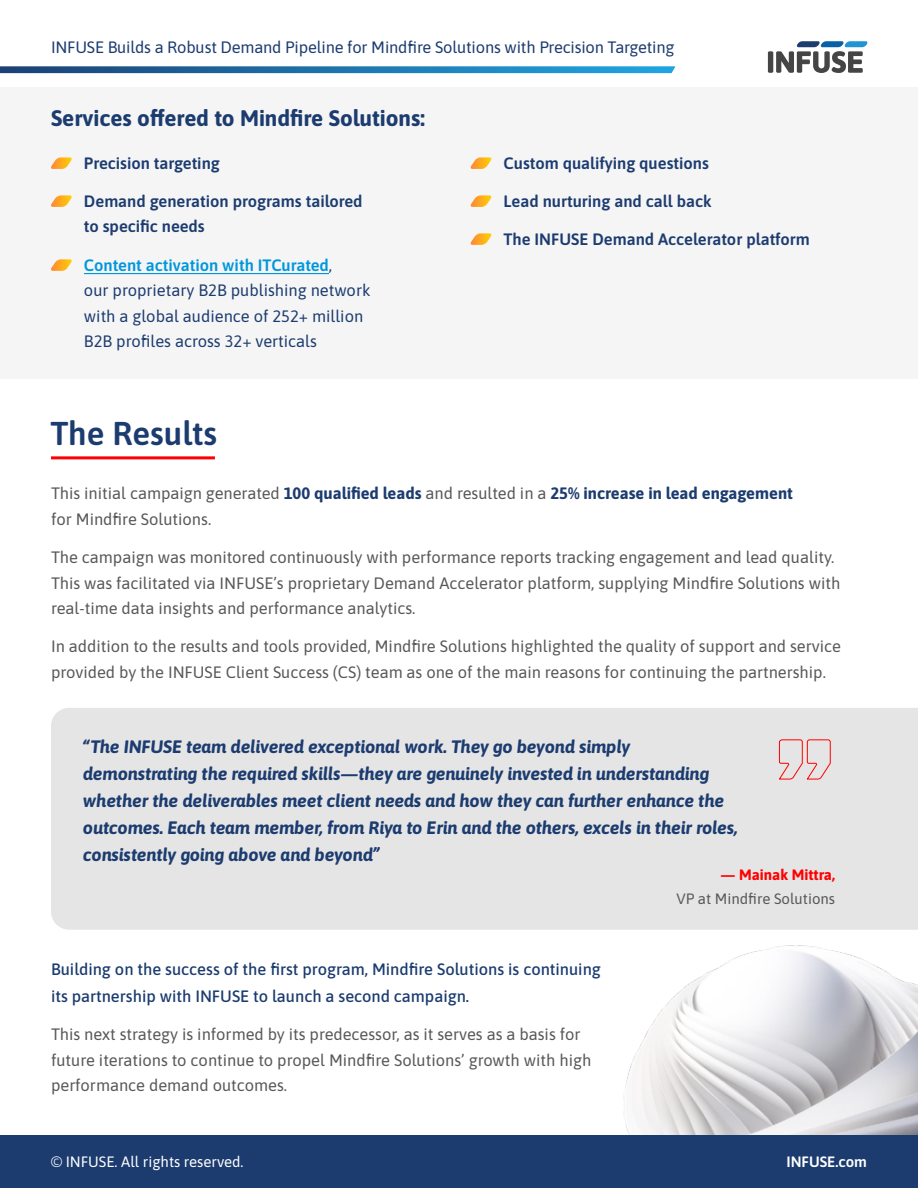
<style>
.page{position:relative;width:918px;height:1188px;background:#fff}
.page>*{position:absolute;margin:0;border:0;box-sizing:border-box;transform-origin:0 0}
.t1{font:600 33px "Asap";color:#1c3c70}
.t2{font:700 22.5px "Asap";color:#1c3c70}
.t3{font:italic 700 18px/27px "Asap";letter-spacing:-.005em;color:#1c3c70}
.t4{font:16.5px/25.5px "Asap";color:#585858}
.t5{font:16.5px/25.5px "Asap";letter-spacing:-.01em;color:#1c3c70}
.t6{font:600 16.5px/25.5px "Asap";color:#1c3c70}
.t7{font:500 16.5px/27px "Asap";color:#1c3c70}
.t8{font:15px "Asap";color:#fff}
.t9{font:15px "Asap";color:#585858}
.t10{font:700 15px "Asap";color:#f00}
.t11{font:600 15px "Asap";color:#fff}
.s1{font-weight:600;color:#0097dd}
.s2{font-weight:700;color:#1c3c70}
</style>
<div class="page">
<div style="left:0;top:87px;width:918px;height:291px;background:#f5f5f5"></div>
<hr style="left:51px;top:456px;width:164px;height:3px;background:#f00">
<div style="left:51px;top:708px;width:867px;height:222px;background:#e5e5e5"></div>
<svg style="left:778px;top:739px;width:53px;height:43px;background:#e7cbcb"></svg>
<img style="left:623px;top:945px;width:295px;height:190px">
<hr style="left:84px;top:273px;width:245px;height:1px;background:#0097dd">
<svg style="left:51px;top:157px;width:21px;height:12px"></svg>
<svg style="left:470px;top:157px;width:22px;height:12px"></svg>
<svg style="left:51px;top:195px;width:21px;height:12px"></svg>
<svg style="left:51px;top:259px;width:21px;height:12px"></svg>
<svg style="left:470px;top:195px;width:22px;height:12px"></svg>
<svg style="left:470px;top:233px;width:22px;height:12px"></svg>
<div style="left:0;top:1135px;width:918px;height:53px;background:#1c3c70"></div>
<svg style="left:0;top:66px;width:676px;height:7px;background:#287ab0"></svg>
<svg style="left:768px;top:41px;width:100px;height:32px"></svg>
<p class="t5" style="left:51px;top:33px;width:625px">INFUSE Builds a Robust Demand Pipeline for Mindfire Solutions with Precision Targeting</p>
<h2 class="t2" style="left:51px;top:102px;width:375px">Services offered to Mindfire Solutions:</h2>
<p class="t6" style="left:84px;top:149px;width:137px">Precision targeting</p>
<p class="t6" style="left:84px;top:187px;width:280px">Demand generation programs tailored to specific needs</p>
<p class="t5" style="left:84px;top:251px;width:288px"><span class="s1">Content activation with ITCurated</span>,<br>our proprietary B2B publishing network with a global audience of 252+ million B2B profiles across 32+ verticals</p>
<h1 class="t1" style="left:51px;top:410px;width:168px">The Results</h1>
<p class="t6" style="left:504px;top:149px;width:207px">Custom qualifying questions</p>
<p class="t6" style="left:504px;top:187px;width:210px">Lead nurturing and call back</p>
<p class="t6" style="left:504px;top:226px;width:308px">The INFUSE Demand Accelerator platform</p>
<p class="t4" style="left:51px;top:480px;width:743px">This initial campaign generated <span class="s2">100 qualified leads</span> and resulted in a <span class="s2">25% increase in lead engagement </span>for Mindfire Solutions.</p>
<p class="t4" style="left:51px;top:544px;width:791px">The campaign was monitored continuously with performance reports tracking engagement and lead quality.<br>This was facilitated via INFUSE’s proprietary Demand Accelerator platform, supplying Mindfire Solutions with real-time data insights and performance analytics.</p>
<p class="t4" style="left:51px;top:633px;width:792px">In addition to the results and tools provided, Mindfire Solutions highlighted the quality of support and service provided by the INFUSE Client Success (CS) team as one of the main reasons for continuing the partnership.</p>
<p class="t3" style="left:83px;top:732px;width:656px">“The INFUSE team delivered exceptional work. They go beyond simply demonstrating the required skills—they are genuinely invested in understanding whether the deliverables meet client needs and how they can further enhance the outcomes. Each team member, from Riya to Erin and the others, excels in their roles, consistently going above and beyond”</p>
<p class="t10" style="left:721px;top:864px;width:116px">— Mainak Mittra,</p>
<p class="t9" style="left:677px;top:888px;width:160px">VP at Mindfire Solutions</p>
<p class="t7" style="left:51px;top:955px;width:551px">Building on the success of the first program, Mindfire Solutions is continuing its partnership with INFUSE to launch a second campaign.</p>
<p class="t4" style="left:51px;top:1021px;width:542px">This next strategy is informed by its predecessor, as it serves as a basis for future iterations to continue to propel Mindfire Solutions’ growth with high performance demand outcomes.</p>
<p class="t8" style="left:51px;top:1151px;width:194px">© INFUSE. All rights reserved.</p>
<p class="t11" style="left:787px;top:1151px;width:82px">INFUSE.com</p>
</div>
